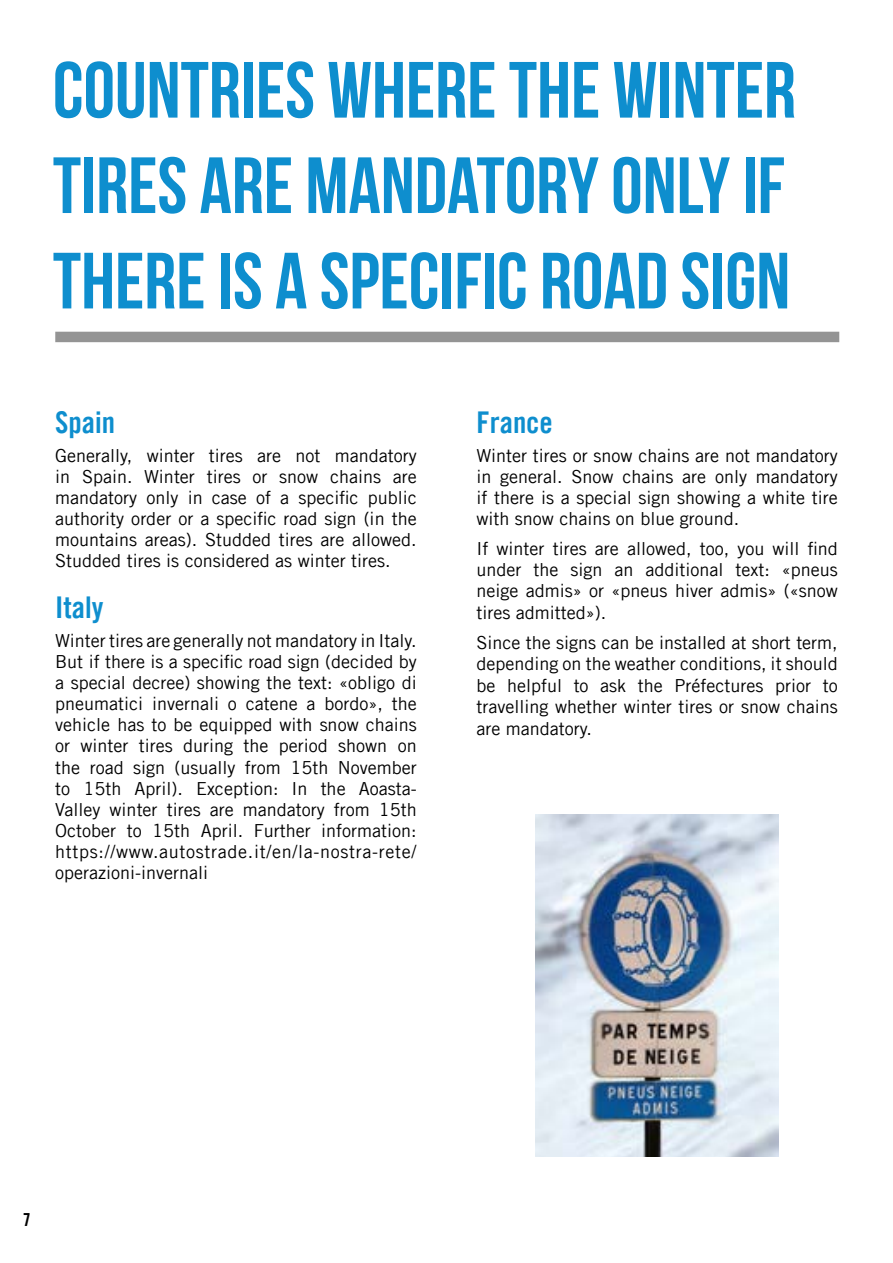
<style>
.page{position:relative;width:893px;height:1263px;background:#fff}
.page>*{position:absolute;margin:0;border:0;box-sizing:border-box;transform-origin:0 0}
.t1{font:79.5px/95.4px "Bebas Neue";color:#0e8ece}
.t2{font:30px "Trade Gothic LT Com Bd Cn 20";color:#0e8ece}
.t3{font:18px/21px "Trade Gothic LT Com";color:#000;text-align:justify}
.t4{font:18px "Trade Gothic LT Com Bd Cn 20";color:#000}
</style>
<div class="page">
<div style="left:55px;top:332px;width:784px;height:10px;background:#949494"></div>
<img style="left:536px;top:814px;width:242px;height:343px">
<h1 class="t1" style="left:53px;top:41px;width:745px">COUNTRIES WHERE THE WINTER<br>TIRES ARE MANDATORY ONLY IF<br>THERE IS A SPECIFIC ROAD SIGN</h1>
<h2 class="t2" style="left:55px;top:404px;width:61px">Spain</h2>
<p class="t3" style="left:55px;top:445px;width:363px">Generally, winter tires are not mandatory in Spain. Winter tires or snow chains are mandatory only in case of a specific public authority order or a specific road sign (in the mountains areas). Studded tires are allowed.<br>Studded tires is considered as winter tires.</p>
<h2 class="t2" style="left:55px;top:589px;width:50px">Italy</h2>
<p class="t3" style="left:55px;top:630px;width:363px">Winter tires are generally not mandatory in Italy.<br>But if there is a specific road sign (decided by a special decree) showing the text: «obligo di pneumatici invernali o catene a bordo», the vehicle has to be equipped with snow chains or winter tires during the period shown on the road sign (usually from 15th November to 15th April). Exception: In the Aoasta-Valley winter tires are mandatory from 15th October to 15th April. Further information: https://www.autostrade.it/en/la-nostra-rete/ operazioni-invernali</p>
<h2 class="t2" style="left:476px;top:404px;width:78px">France</h2>
<p class="t3" style="left:476px;top:445px;width:363px">Winter tires or snow chains are not mandatory in general. Snow chains are only mandatory if there is a special sign showing a white tire with snow chains on blue ground.</p>
<p class="t3" style="left:476px;top:538px;width:363px">If winter tires are allowed, too, you will find under the sign an additional text: «pneus neige admis» or «pneus hiver admis» («snow tires admitted»).</p>
<p class="t3" style="left:476px;top:631px;width:363px;line-height:21.6px">Since the signs can be installed at short term, depending on the weather conditions, it should be helpful to ask the Préfectures prior to travelling whether winter tires or snow chains are mandatory.</p>
<p class="t4" style="left:23px;top:1209px;width:9px">7</p>
</div>
